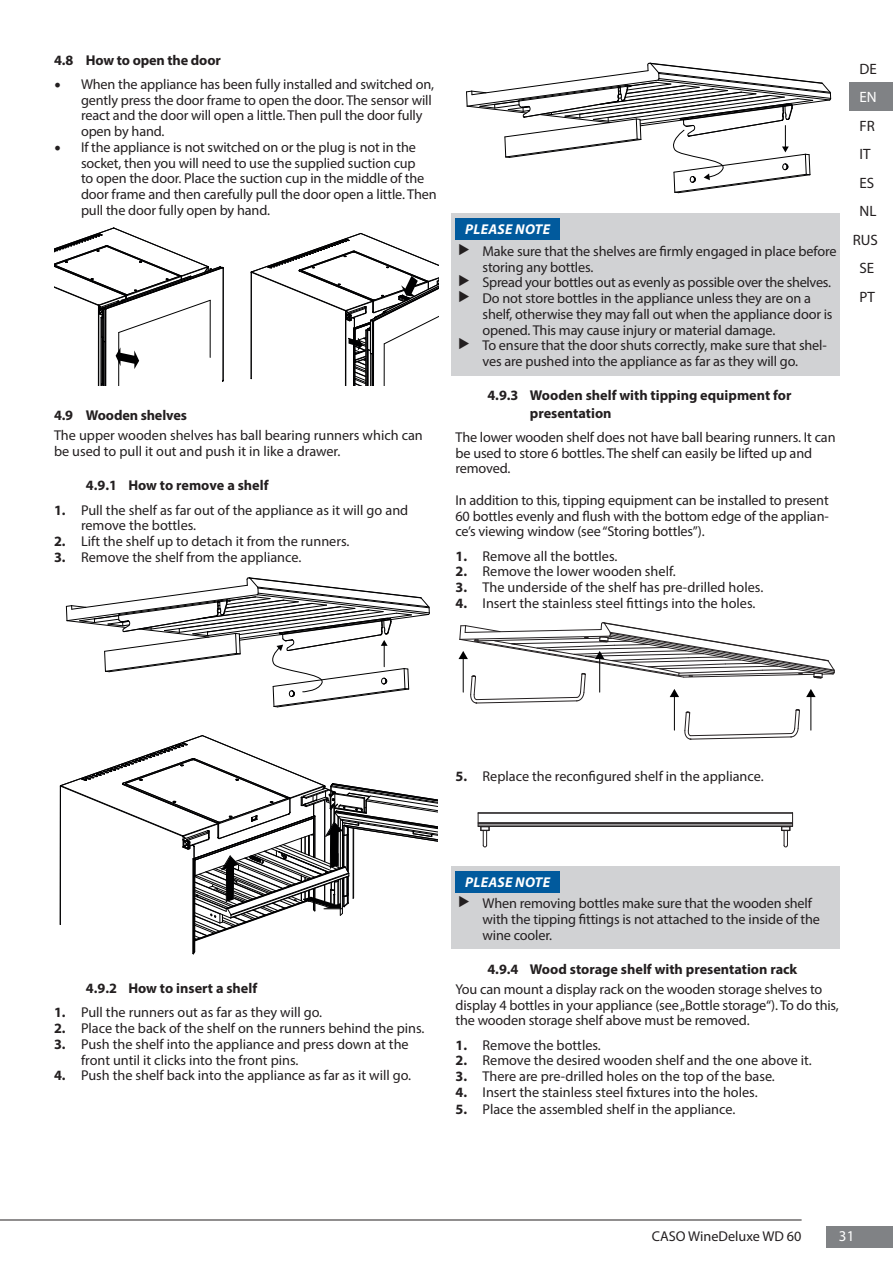
<style>
.page{position:relative;width:893px;height:1263px;background:#fff}
.page>*{position:absolute;margin:0;border:0;box-sizing:border-box;transform-origin:0 0}
.t1{font:15px/28.5px "Myriad Pro";color:#231f20}
.t2{font:15px "Myriad Pro";color:#fff}
.t3{font:14.25px/15.8px "Myriad Pro";letter-spacing:-.01em;color:#231f20}
.t4{font:700 14.25px/17.2px "Myriad Pro";color:#231f20}
.t5{font:italic 700 14.25px "Myriad Pro";letter-spacing:.02em;color:#fff}
.s1{font-family:"Minion Pro";font-size:18px}
.s2{font-weight:700}
</style>
<div class="page">
<hr style="left:0;top:1219px;width:802px;height:1px;background:#231f20">
<div style="left:826px;top:1226px;width:67px;height:22px;background:#808285"></div>
<div style="left:850px;top:82px;width:43px;height:29px;background:#808285"></div>
<svg style="left:466px;top:62px;width:365px;height:131px"></svg>
<hr style="left:98px;top:314px;width:1px;height:71px;background:#000001">
<hr style="left:101px;top:318px;width:1px;height:67px;background:#000001">
<hr style="left:102px;top:337px;width:1px;height:47px;background:#000001">
<hr style="left:103px;top:341px;width:1px;height:44px;background:#000001">
<hr style="left:105px;top:310px;width:1px;height:75px;background:#000001">
<hr style="left:118px;top:332px;width:1px;height:53px;background:#000001">
<hr style="left:223px;top:268px;width:1px;height:112px;background:#000001">
<svg style="left:54px;top:227px;width:170px;height:142px"></svg>
<svg style="left:251px;top:233px;width:188px;height:152px"></svg>
<svg style="left:66px;top:577px;width:364px;height:131px"></svg>
<hr style="left:193px;top:859px;width:1px;height:95px;background:#000001">
<hr style="left:194px;top:860px;width:1px;height:92px;background:#000001">
<svg style="left:60px;top:735px;width:377px;height:206px"></svg>
<div style="left:451px;top:213px;width:388px;height:162px;background:#d1d2d4"></div>
<div style="left:455px;top:218px;width:104px;height:21px;background:#015a9d"></div>
<div style="left:451px;top:866px;width:388px;height:83px;background:#d1d2d4"></div>
<div style="left:455px;top:871px;width:104px;height:21px;background:#015a9d"></div>
<svg style="left:458px;top:622px;width:377px;height:118px"></svg>
<hr style="left:478px;top:826px;width:315px;height:1px;background:#231f20">
<hr style="left:478px;top:825px;width:315px;height:1px;background:#231f20">
<hr style="left:478px;top:823px;width:315px;height:1px;background:#231f20">
<hr style="left:478px;top:822px;width:315px;height:1px;background:#231f20">
<hr style="left:478px;top:813px;width:315px;height:1px;background:#231f20">
<hr style="left:478px;top:812px;width:315px;height:1px;background:#231f20">
<svg style="left:478px;top:813px;width:12px;height:35px"></svg>
<svg style="left:781px;top:813px;width:12px;height:35px"></svg>
<p class="t4" style="left:54px;top:51px;width:168px">4.8 How to open the door</p>
<p class="t3" style="left:81px;top:76px;width:355px;text-indent:-27px"><span class="s1">•</span> When the appliance has been fully installed and switched on, gently press the door frame to open the door. The sensor will react and the door will open a little. Then pull the door fully open by hand.</p>
<p class="t3" style="left:81px;top:139px;width:357px;text-indent:-27px"><span class="s1">•</span> If the appliance is not switched on or the plug is not in the socket, then you will need to use the supplied suction cup<br>to open the door. Place the suction cup in the middle of the door frame and then carefully pull the door open a little. Then pull the door fully open by hand.</p>
<p class="t4" style="left:54px;top:406px;width:134px">4.9 Wooden shelves</p>
<p class="t3" style="left:54px;top:427px;width:370px">The upper wooden shelves has ball bearing runners which can be used to pull it out and push it in like a drawer.</p>
<p class="t4" style="left:86px;top:476px;width:184px">4.9.1 How to remove a shelf</p>
<p class="t3" style="left:81px;top:502px;width:329px;text-indent:-27px"><span class="s2">1.</span> Pull the shelf as far out of the appliance as it will go and remove the bottles.</p>
<p class="t3" style="left:54px;top:533px;width:297px"><span class="s2">2.</span> Lift the shelf up to detach it from the runners.</p>
<p class="t3" style="left:54px;top:549px;width:249px"><span class="s2">3.</span> Remove the shelf from the appliance.</p>
<p class="t5" style="left:465px;top:220px;width:86px">PLEASE NOTE</p>
<p class="t3" style="left:482px;top:243px;width:356px">Make sure that the shelves are firmly engaged in place before storing any bottles.<br>Spread your bottles out as evenly as possible over the shelves.<br>Do not store bottles in the appliance unless they are on a shelf, otherwise they may fall out when the appliance door is opened. This may cause injury or material damage.<br>To ensure that the door shuts correctly, make sure that shel&shy;ves are pushed into the appliance as far as they will go.</p>
<p class="t4" style="left:530px;top:386px;width:263px;text-indent:-43px">4.9.3 Wooden shelf with tipping equipment for presentation</p>
<p class="t3" style="left:455px;top:429px;width:382px">The lower wooden shelf does not have ball bearing runners. It can be used to store 6 bottles. The shelf can easily be lifted up and removed.</p>
<p class="t3" style="left:455px;top:492px;width:375px;text-align:justify">In addition to this, tipping equipment can be installed to present 60 bottles evenly and flush with the bottom edge of the applian&shy;ce’s viewing window (see “Storing bottles”).</p>
<p class="t3" style="left:455px;top:548px;width:164px"><span class="s2">1.</span> Remove all the bottles.</p>
<p class="t3" style="left:455px;top:563px;width:222px"><span class="s2">2.</span> Remove the lower wooden shelf.</p>
<p class="t3" style="left:455px;top:579px;width:309px"><span class="s2">3.</span> The underside of the shelf has pre-drilled holes.</p>
<p class="t3" style="left:455px;top:595px;width:301px"><span class="s2">4.</span> Insert the stainless steel fittings into the holes.</p>
<p class="t1" style="left:859px;top:54px;width:19px">DE</p>
<p class="t2" style="left:859px;top:88px;width:19px">EN</p>
<p class="t1" style="left:859px;top:111px;width:17px">FR<br>IT</p>
<p class="t1" style="left:859px;top:168px;width:16px">ES</p>
<p class="t1" style="left:859px;top:197px;width:18px">NL</p>
<p class="t1" style="left:853px;top:225px;width:27px">RUS</p>
<p class="t1" style="left:859px;top:254px;width:16px">SE</p>
<p class="t1" style="left:859px;top:282px;width:17px">PT</p>
<p class="t3" style="left:455px;top:768px;width:310px"><span class="s2">5.</span> Replace the reconfigured shelf in the appliance.</p>
<p class="t4" style="left:86px;top:979px;width:173px">4.9.2 How to insert a shelf</p>
<p class="t3" style="left:54px;top:1004px;width:270px"><span class="s2">1.</span> Pull the runners out as far as they will go.</p>
<p class="t3" style="left:54px;top:1020px;width:372px"><span class="s2">2.</span> Place the back of the shelf on the runners behind the pins.</p>
<p class="t3" style="left:81px;top:1036px;width:329px;text-indent:-27px"><span class="s2">3.</span> Push the shelf into the appliance and press down at the front until it clicks into the front pins.</p>
<p class="t3" style="left:54px;top:1067px;width:359px"><span class="s2">4.</span> Push the shelf back into the appliance as far as it will go.</p>
<p class="t5" style="left:465px;top:873px;width:86px">PLEASE NOTE</p>
<p class="t3" style="left:482px;top:895px;width:339px">When removing bottles make sure that the wooden shelf with the tipping fittings is not attached to the inside of the wine cooler.</p>
<p class="t4" style="left:487px;top:960px;width:311px">4.9.4 Wood storage shelf with presentation rack</p>
<p class="t3" style="left:455px;top:981px;width:385px">You can mount a display rack on the wooden storage shelves to display 4 bottles in your appliance (see „Bottle storage“). To do this, the wooden storage shelf above must be removed.</p>
<p class="t3" style="left:455px;top:1037px;width:147px"><span class="s2">1.</span> Remove the bottles.</p>
<p class="t3" style="left:455px;top:1052px;width:358px"><span class="s2">2.</span> Remove the desired wooden shelf and the one above it.</p>
<p class="t3" style="left:455px;top:1068px;width:321px"><span class="s2">3.</span> There are pre-drilled holes on the top of the base.</p>
<p class="t3" style="left:455px;top:1084px;width:304px"><span class="s2">4.</span> Insert the stainless steel fixtures into the holes.</p>
<p class="t3" style="left:455px;top:1101px;width:281px"><span class="s2">5.</span> Place the assembled shelf in the appliance.</p>
<p class="t3" style="left:652px;top:1228px;width:151px">CASO WineDeluxe WD 60</p>
<p class="t2" style="left:839px;top:1227px;width:17px">31</p>
</div>
